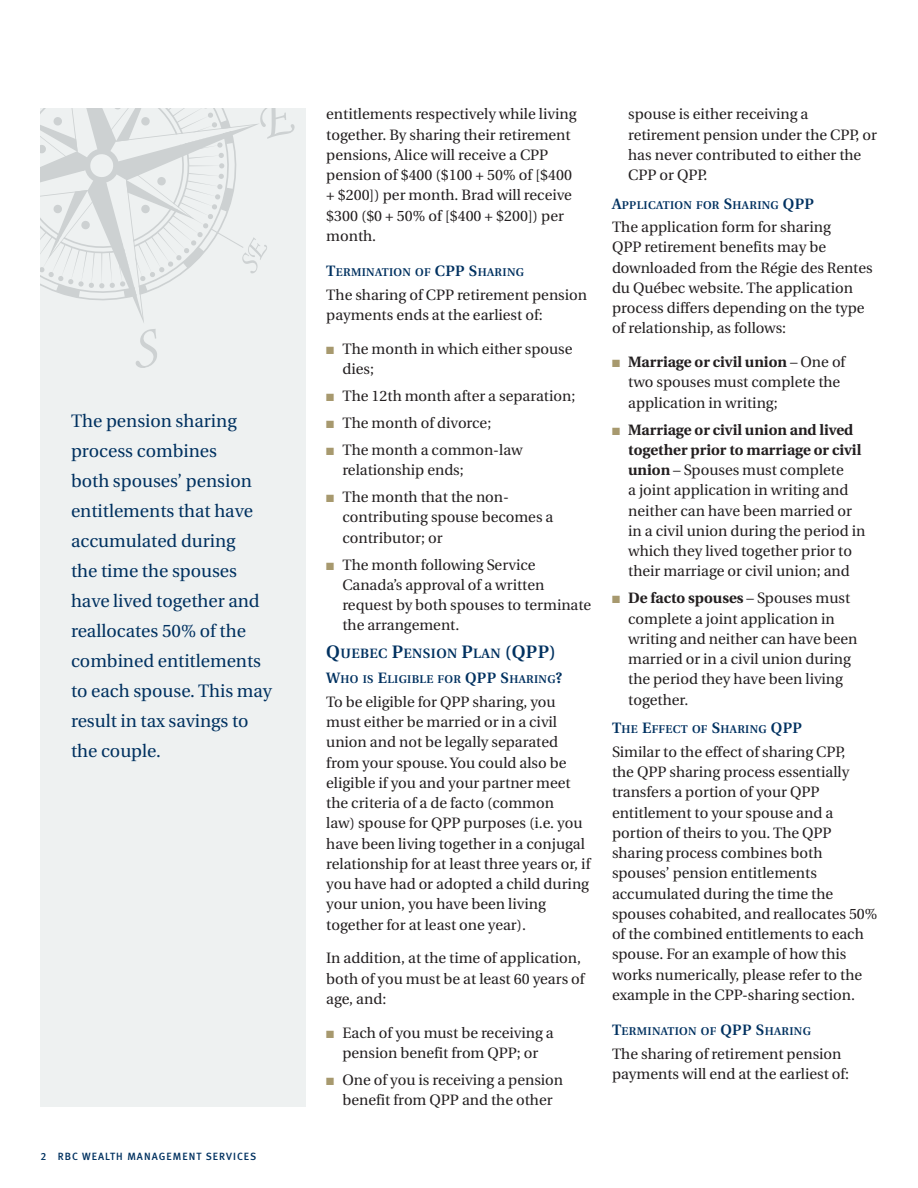
<style>
.page{position:relative;width:918px;height:1188px;background:#fff}
.page>*{position:absolute;margin:0;border:0;box-sizing:border-box;transform-origin:0 0}
.callout_boxes{font:18px/30px "Utopia";color:#003160}
.body{font:15px/20.2px "Utopia";color:#231f20}
.Subhead_-_main{font:600 13.5px "Utopia";letter-spacing:.025em;color:#003160}
.Subhead_-_2nd{font:600 11.25px "Utopia";letter-spacing:.025em;color:#003160}
.t1{font:10.5px "Meta Medium LF";letter-spacing:.1em;color:#003160}
.s1{font-size:15px}
.s2{color:#a7996e}
.s3{font-size:18px}
.s4{font-weight:700}
</style>
<div class="page">
<div style="left:40px;top:108px;width:266px;height:999px;background:#eef1f1"></div>
<svg style="left:136px;top:329px;width:21px;height:39px"></svg>
<svg style="left:260px;top:108px;width:35px;height:152px"></svg>
<svg style="left:40px;top:108px;width:220px;height:215px"></svg>
<p class="callout_boxes" style="left:71px;top:406px;width:202px">The pension sharing process combines<br>both spouses’ pension entitlements that have accumulated during<br>the time the spouses have lived together and reallocates 50% of the combined entitlements to each spouse. This may result in tax savings to the couple.</p>
<p class="t1" style="left:40px;top:1151px;width:217px">2 RBC WEALTH MANAGEMENT SERVICES</p>
<p class="body" style="left:326px;top:104px;width:252px">entitlements respectively while living together. By sharing their retirement pensions, Alice will receive a CPP pension of $400 ($100 + 50% of [$400 + $200]) per month. Brad will receive $300 ($0 + 50% of [$400 + $200]) per month.</p>
<p class="Subhead_-_2nd" style="left:326px;top:266px;width:199px"><span class="s1">T</span>ERMINATION OF <span class="s1">CPP S</span>HARING</p>
<p class="body" style="left:326px;top:285px;width:262px">The sharing of CPP retirement pension payments ends at the earliest of:</p>
<p class="body" style="left:342px;top:339px;width:232px;text-indent:-16px"><span class="s2">■</span> The month in which either spouse dies;</p>
<p class="body" style="left:326px;top:386px;width:251px"><span class="s2">■</span> The 12th month after a separation;</p>
<p class="body" style="left:326px;top:413px;width:167px"><span class="s2">■</span> The month of divorce;</p>
<p class="body" style="left:342px;top:440px;width:182px;text-indent:-16px"><span class="s2">■</span> The month a common-law relationship ends;</p>
<p class="body" style="left:342px;top:487px;width:213px;text-indent:-16px"><span class="s2">■</span> The month that the non&shy;contributing spouse becomes a contributor; or</p>
<p class="body" style="left:342px;top:555px;width:250px;text-indent:-16px"><span class="s2">■</span> The month following Service<br>Canada’s approval of a written request by both spouses to terminate the arrangement.</p>
<p class="Subhead_-_main" style="left:326px;top:646px;width:231px"><span class="s3">Q</span>UEBEC <span class="s3">P</span>ENSION <span class="s3">P</span>LAN <span class="s3">(QPP)</span></p>
<p class="Subhead_-_2nd" style="left:326px;top:673px;width:238px"><span class="s1">W</span>HO IS <span class="s1">E</span>LIGIBLE FOR <span class="s1">QPP S</span>HARING<span class="s1">?</span></p>
<p class="body" style="left:326px;top:692px;width:266px">To be eligible for QPP sharing, you must either be married or in a civil union and not be legally separated from your spouse. You could also be eligible if you and your partner meet the criteria of a de facto (common<br>law) spouse for QPP purposes (i.e. you have been living together in a conjugal relationship for at least three years or, if you have had or adopted a child during your union, you have been living together for at least one year).</p>
<p class="body" style="left:326px;top:948px;width:260px">In addition, at the time of application, both of you must be at least 60 years of age, and:</p>
<p class="body" style="left:326px;top:1023px;width:229px;text-align:center"><span class="s2">■</span> Each of you must be receiving a pension benefit from QPP; or</p>
<p class="body" style="left:326px;top:1070px;width:238px;text-align:center"><span class="s2">■</span> One of you is receiving a pension benefit from QPP and the other</p>
<p class="body" style="left:628px;top:104px;width:250px">spouse is either receiving a retirement pension under the CPP, or has never contributed to either the<br>CPP or QPP.</p>
<p class="Subhead_-_2nd" style="left:612px;top:198px;width:204px"><span class="s1">A</span>PPLICATION FOR <span class="s1">S</span>HARING <span class="s1">QPP</span></p>
<p class="body" style="left:612px;top:217px;width:262px">The application form for sharing<br>QPP retirement benefits may be downloaded from the Régie des Rentes du Québec website. The application process differs depending on the type of relationship, as follows:</p>
<p class="body" style="left:628px;top:352px;width:219px;text-indent:-16px"><span class="s2">■</span> <span class="s4">Marriage or civil union</span> – One of two spouses must complete the application in writing;</p>
<p class="body" style="left:628px;top:420px;width:239px;text-indent:-16px"><span class="s2">■</span> <span class="s4">Marriage or civil union and lived together prior to marriage or civil union</span> – Spouses must complete<br>a joint application in writing and neither can have been married or in a civil union during the period in which they lived together prior to their marriage or civil union; and</p>
<p class="body" style="left:628px;top:588px;width:231px;text-indent:-16px"><span class="s2">■</span> <span class="s4">De facto spouses</span> – Spouses must complete a joint application in writing and neither can have been married or in a civil union during the period they have been living together.</p>
<p class="Subhead_-_2nd" style="left:612px;top:723px;width:192px"><span class="s1">T</span>HE <span class="s1">E</span>FFECT OF <span class="s1">S</span>HARING <span class="s1">QPP</span></p>
<p class="body" style="left:612px;top:742px;width:267px">Similar to the effect of sharing CPP,<br>the QPP sharing process essentially transfers a portion of your QPP entitlement to your spouse and a portion of theirs to you. The QPP sharing process combines both spouses’ pension entitlements accumulated during the time the spouses cohabited, and reallocates 50% of the combined entitlements to each spouse. For an example of how this works numerically, please refer to the example in the CPP-sharing section.</p>
<p class="Subhead_-_2nd" style="left:612px;top:1025px;width:200px"><span class="s1">T</span>ERMINATION OF <span class="s1">QPP S</span>HARING</p>
<p class="body" style="left:612px;top:1044px;width:239px">The sharing of retirement pension payments will end at the earliest of:</p>
</div>
